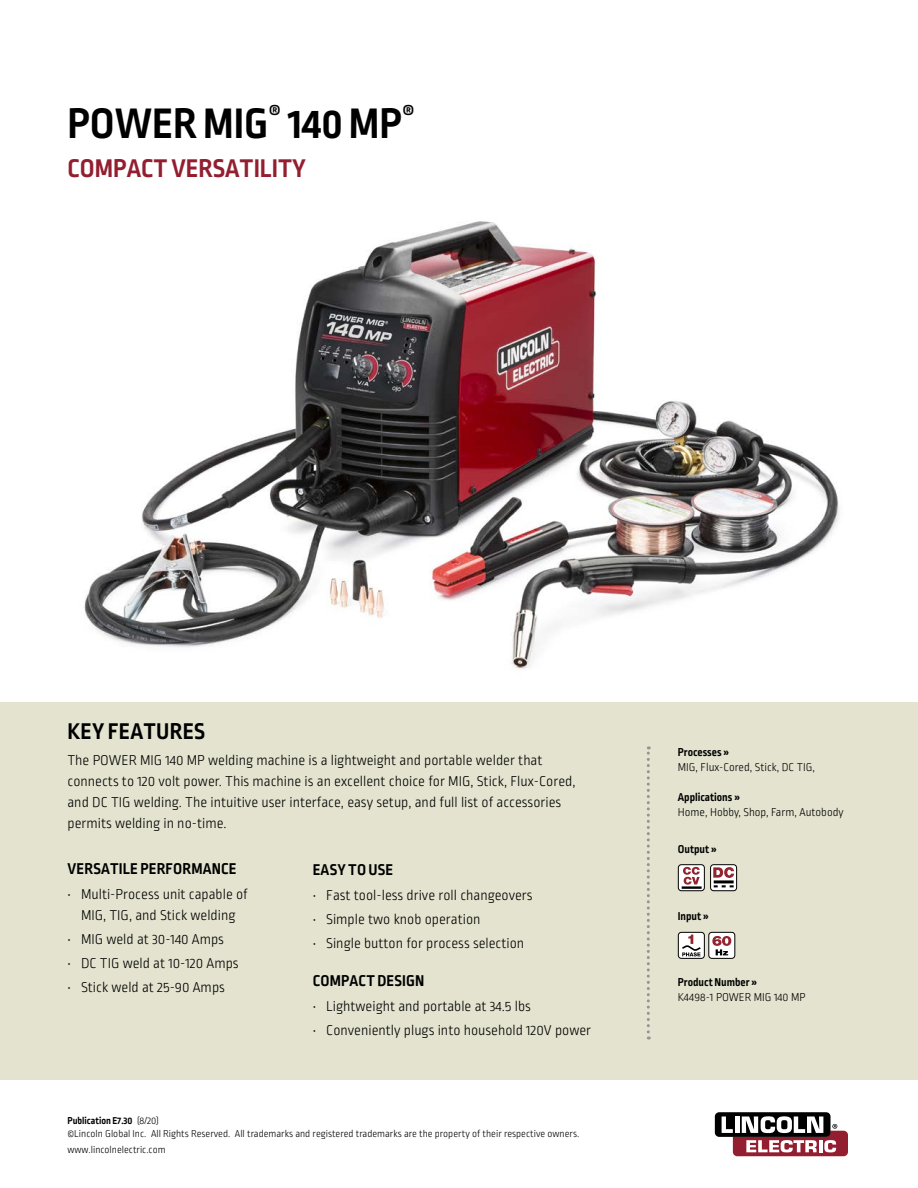
<style>
.page{position:relative;width:918px;height:1188px;background:#fff}
.page>*{position:absolute;margin:0;border:0;box-sizing:border-box;transform-origin:0 0}
.t1{font:700 45px "Ropa Sans Pro";color:#000}
.t2{font:700 27px "Ropa Sans Pro";color:#921e30}
._04-Main_Text{font:700 24px "Ropa Sans Pro";letter-spacing:.01em;color:#000}
._04-Main_Text-2{font:700 16.5px "Ropa Sans Pro";letter-spacing:.01em;color:#000}
._04-Main_Text-3{font:300 15px/21px "Ropa Sans Pro";color:#000}
.t3{font:300 12px "Ropa Sans Pro";color:#000}
.t4{font:700 12px "Ropa Sans Pro";color:#000}
.t5{font:300 10.5px/13.5px "Ropa Sans Pro";color:#000}
.s1{font-weight:700}
</style>
<div class="page">
<div style="left:0;top:702px;width:918px;height:378px;background:#e3e3cf"></div>
<svg style="left:647px;top:746px;width:3px;height:294px"></svg>
<div style="left:715px;top:1112px;width:116px;height:25px;background:#000;border-radius:4px"></div>
<svg style="left:722px;top:1116px;width:126px;height:40px"></svg>
<svg style="left:678px;top:932px;width:26px;height:26px"></svg>
<div style="left:678px;top:932px;width:27px;height:27px;border:1px solid #000;border-radius:3px"></div>
<svg style="left:680px;top:935px;width:23px;height:21px"></svg>
<div style="left:709px;top:932px;width:26px;height:26px;background:#fff;border-radius:3px"></div>
<div style="left:708px;top:932px;width:27px;height:27px;border:1px solid #000;border-radius:3px"></div>
<svg style="left:712px;top:936px;width:19px;height:19px"></svg>
<div style="left:678px;top:865px;width:26px;height:26px;background:#fff;border-radius:3px"></div>
<div style="left:678px;top:864px;width:27px;height:27px;border:1px solid #000;border-radius:3px"></div>
<hr style="left:682px;top:886px;width:20px;height:3px;background:#000">
<svg style="left:683px;top:867px;width:17px;height:18px"></svg>
<svg style="left:711px;top:865px;width:26px;height:26px"></svg>
<div style="left:710px;top:864px;width:27px;height:27px;border:1px solid #000;border-radius:3px"></div>
<svg style="left:713px;top:867px;width:21px;height:11px"></svg>
<hr style="left:714px;top:880px;width:20px;height:3px;background:#000">
<svg style="left:714px;top:885px;width:20px;height:2px"></svg>
<img style="left:84px;top:221px;width:755px;height:449px">
<p class="t1" style="left:68px;top:98px;width:349px">POWER MIG<sup>®</sup> 140 MP<sup>®</sup></p>
<p class="t2" style="left:68px;top:153px;width:240px">COMPACT VERSATILITY</p>
<p class="_04-Main_Text" style="left:68px;top:718px;width:139px">KEY FEATURES</p>
<p class="_04-Main_Text-3" style="left:68px;top:751px;width:509px">The POWER MIG 140 MP welding machine is a lightweight and portable welder that connects to 120 volt power. This machine is an excellent choice for MIG, Stick, Flux-Cored, and DC TIG welding. The intuitive user interface, easy setup, and full list of accessories permits welding in no-time.</p>
<p class="_04-Main_Text-2" style="left:68px;top:859px;width:171px">VERSATILE PERFORMANCE</p>
<p class="_04-Main_Text-3" style="left:68px;top:885px;width:182px;text-align:center">• Multi-Process unit capable of<br>MIG, TIG, and Stick welding</p>
<p class="_04-Main_Text-3" style="left:68px;top:930px;width:158px">• MIG weld at 30-140 Amps</p>
<p class="_04-Main_Text-3" style="left:68px;top:954px;width:173px">• DC TIG weld at 10-120 Amps</p>
<p class="_04-Main_Text-3" style="left:68px;top:978px;width:159px">• Stick weld at 25-90 Amps</p>
<p class="_04-Main_Text-2" style="left:313px;top:860px;width:82px">EASY TO USE</p>
<p class="_04-Main_Text-3" style="left:313px;top:886px;width:221px">• Fast tool-less drive roll changeovers</p>
<p class="_04-Main_Text-3" style="left:313px;top:910px;width:169px">• Simple two knob operation</p>
<p class="_04-Main_Text-3" style="left:313px;top:934px;width:213px">• Single button for process selection</p>
<p class="_04-Main_Text-2" style="left:313px;top:971px;width:113px">COMPACT DESIGN</p>
<p class="_04-Main_Text-3" style="left:313px;top:997px;width:220px">• Lightweight and portable at 34.5 lbs</p>
<p class="_04-Main_Text-3" style="left:313px;top:1021px;width:280px">• Conveniently plugs into household 120V power</p>
<p class="t5" style="left:68px;top:1114px;width:513px"><span class="s1">Publication E7.30</span> (8/20)<br>©Lincoln Global Inc. All Rights Reserved. All trademarks and registered trademarks are the property of their respective owners.</p>
<p class="t5" style="left:68px;top:1144px;width:100px">www.lincolnelectric.com</p>
<p class="t4" style="left:678px;top:746px;width:53px">Processes »</p>
<p class="t3" style="left:678px;top:761px;width:139px">MIG, Flux-Cored, Stick, DC TIG,</p>
<p class="t4" style="left:678px;top:791px;width:64px">Applications »</p>
<p class="t3" style="left:678px;top:806px;width:167px">Home, Hobby, Shop, Farm, Autobody</p>
<p class="t4" style="left:678px;top:842px;width:41px">Output »</p>
<p class="t4" style="left:678px;top:909px;width:33px">Input »</p>
<p class="t4" style="left:678px;top:976px;width:81px">Product Number »</p>
<p class="t3" style="left:678px;top:991px;width:129px">K4498-1 POWER MIG 140 MP</p>
</div>
